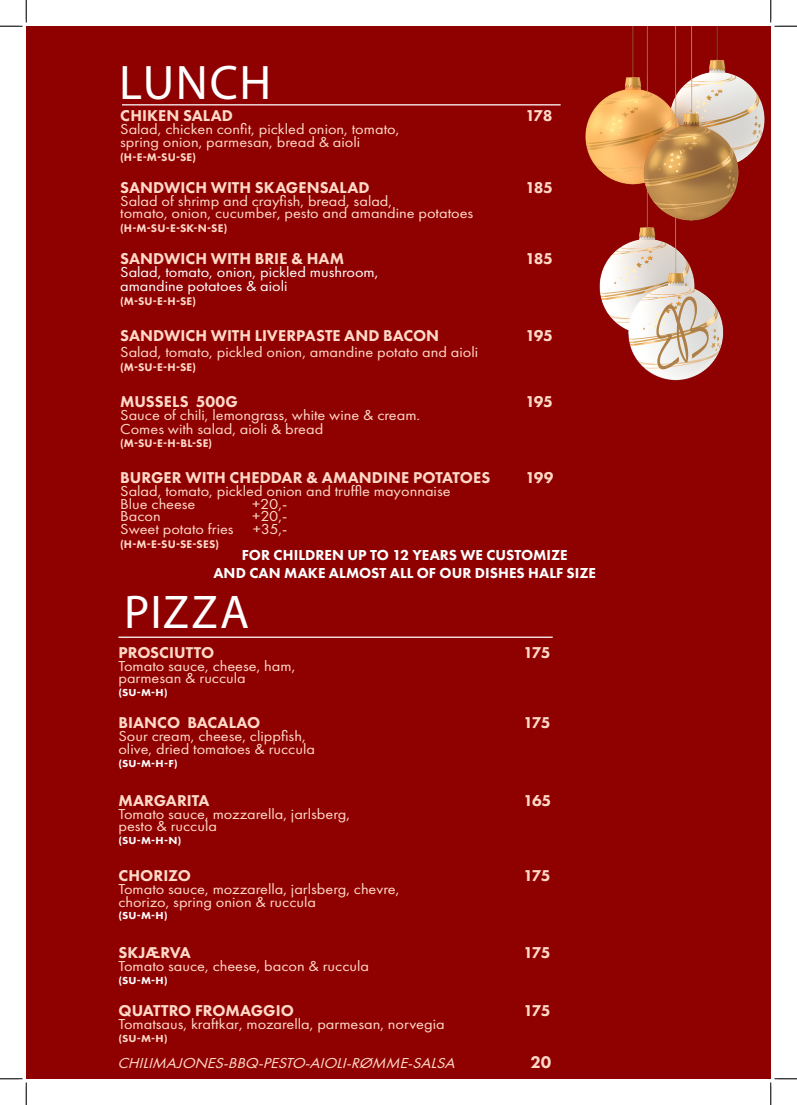
<style>
.page{position:relative;width:797px;height:1105px;background:#fff}
.page>*{position:absolute;margin:0;border:0;box-sizing:border-box;transform-origin:0 0}
.t1{font:48.75px "Myriad Pro";letter-spacing:.03em;color:#fff}
.t2{font:47.5px "Myriad Pro";letter-spacing:.035em;color:#fff}
.t3{font:800 17.5px "Futura PT";color:#ffd9c8}
.t4{font:800 16.25px "Futura PT";color:#ffd9c8}
.t5{font:15px "Futura PT";color:#ffd9c8;scale:1.09 1}
.t6{font:800 15px "Futura PT";letter-spacing:.005em;color:#fcffff}
.t7{font:15px "Futura PT";color:#fff;scale:1.09 1}
.t8{font:italic 15px "Futura PT";color:#ffd9c8;scale:1.09 1}
.t9{font:800 11.38px "Futura PT";letter-spacing:.015em;color:#ffd9c8}
.t10{font:800 10.5px "Futura PT";letter-spacing:.015em;color:#fff;scale:1.09 1}
.t11{font:800 10.5px "Futura PT";color:#ffd9c8;scale:1.09 1}
</style>
<div class="page">
<div style="left:26px;top:26px;width:744px;height:1053px;background:#8f0000"></div>
<hr style="left:122px;top:104px;width:438px;height:1px;background:#fff">
<hr style="left:118px;top:637px;width:434px;height:1px;background:#fff">
<img style="left:585px;top:26px;width:180px;height:355px">
<svg style="left:654px;top:296px;width:55px;height:75px;background:#daccbb"></svg>
<svg style="left:0;top:0;width:27px;height:27px"></svg>
<svg style="left:0;top:1078px;width:27px;height:27px"></svg>
<svg style="left:770px;top:0;width:27px;height:27px"></svg>
<svg style="left:770px;top:1078px;width:27px;height:27px"></svg>
<p class="t1" style="left:119px;top:53px;width:153px">LUNCH</p>
<p class="t4" style="left:120px;top:106px;width:114px">CHIKEN SALAD</p>
<p class="t4" style="left:525px;top:106px;width:29px">178</p>
<p class="t5" style="left:120px;top:120px;width:258px">Salad, chicken confit, pickled onion, tomato,</p>
<p class="t5" style="left:120px;top:133px;width:222px">spring onion, parmesan, bread &amp; aioli</p>
<p class="t9" style="left:120px;top:150px;width:77px">(H-E-M-SU-SE)</p>
<p class="t4" style="left:120px;top:177px;width:251px">SANDWICH WITH SKAGENSALAD</p>
<p class="t4" style="left:525px;top:177px;width:29px">185</p>
<p class="t5" style="left:120px;top:192px;width:251px">Salad of shrimp and crayfish, bread, salad,</p>
<p class="t5" style="left:120px;top:205px;width:325px">tomato, onion, cucumber, pesto and amandine potatoes</p>
<p class="t9" style="left:120px;top:221px;width:108px">(H-M-SU-E-SK-N-SE)</p>
<p class="t4" style="left:120px;top:249px;width:225px">SANDWICH WITH BRIE &amp; HAM</p>
<p class="t4" style="left:525px;top:249px;width:29px">185</p>
<p class="t7" style="left:120px;top:263px;width:238px">Salad, tomato, onion, pickled mushroom,</p>
<p class="t7" style="left:120px;top:277px;width:155px">amandine potatoes &amp; aioli</p>
<p class="t9" style="left:120px;top:294px;width:77px">(M-SU-E-H-SE)</p>
<p class="t4" style="left:120px;top:325px;width:320px">SANDWICH WITH LIVERPASTE AND BACON</p>
<p class="t4" style="left:525px;top:325px;width:29px">195</p>
<p class="t5" style="left:120px;top:343px;width:330px">Salad, tomato, pickled onion, amandine potato and aioli</p>
<p class="t9" style="left:120px;top:360px;width:77px">(M-SU-E-H-SE)</p>
<p class="t4" style="left:120px;top:391px;width:119px">MUSSELS 500G</p>
<p class="t4" style="left:525px;top:391px;width:29px">195</p>
<p class="t5" style="left:120px;top:406px;width:277px">Sauce of chili, lemongrass, white wine &amp; cream.</p>
<p class="t5" style="left:120px;top:420px;width:188px">Comes with salad, aioli &amp; bread</p>
<p class="t9" style="left:120px;top:437px;width:93px">(M-SU-E-H-BL-SE)</p>
<p class="t4" style="left:120px;top:468px;width:371px">BURGER WITH CHEDDAR &amp; AMANDINE POTATOES</p>
<p class="t4" style="left:525px;top:468px;width:30px">199</p>
<p class="t5" style="left:120px;top:482px;width:305px">Salad, tomato, pickled onion and truffle mayonnaise</p>
<p class="t5" style="left:120px;top:495px;width:71px">Blue cheese</p>
<p class="t5" style="left:252px;top:495px;width:34px">+20,-</p>
<p class="t5" style="left:120px;top:508px;width:39px">Bacon</p>
<p class="t5" style="left:252px;top:508px;width:34px">+20,-</p>
<p class="t5" style="left:120px;top:520px;width:106px">Sweet potato fries</p>
<p class="t5" style="left:253px;top:520px;width:33px">+35,-</p>
<p class="t9" style="left:120px;top:537px;width:100px">(H-M-E-SU-SE-SES)</p>
<p class="t6" style="left:242px;top:546px;width:327px">FOR CHILDREN UP TO 12 YEARS WE CUSTOMIZE</p>
<p class="t6" style="left:213px;top:564px;width:384px">AND CAN MAKE ALMOST ALL OF OUR DISHES HALF SIZE</p>
<p class="t2" style="left:124px;top:583px;width:126px">PIZZA</p>
<p class="t4" style="left:118px;top:642px;width:97px">PROSCIUTTO</p>
<p class="t4" style="left:523px;top:642px;width:28px">175</p>
<p class="t5" style="left:118px;top:657px;width:164px">Tomato sauce, cheese, ham,</p>
<p class="t5" style="left:118px;top:669px;width:118px">parmesan &amp; ruccula</p>
<p class="t10" style="left:118px;top:686px;width:47px">(SU-M-H)</p>
<p class="t4" style="left:118px;top:713px;width:143px">BIANCO BACALAO</p>
<p class="t4" style="left:523px;top:713px;width:28px">175</p>
<p class="t5" style="left:118px;top:727px;width:173px">Sour cream, cheese, clippfish,</p>
<p class="t5" style="left:118px;top:740px;width:182px">olive, dried tomatoes &amp; ruccula</p>
<p class="t10" style="left:118px;top:757px;width:56px">(SU-M-H-F)</p>
<p class="t4" style="left:118px;top:790px;width:93px">MARGARITA</p>
<p class="t4" style="left:523px;top:790px;width:29px">165</p>
<p class="t5" style="left:118px;top:805px;width:214px">Tomato sauce, mozzarella, jarlsberg,</p>
<p class="t5" style="left:118px;top:817px;width:92px">pesto &amp; ruccula</p>
<p class="t10" style="left:118px;top:834px;width:59px">(SU-M-H-N)</p>
<p class="t4" style="left:118px;top:865px;width:74px">CHORIZO</p>
<p class="t4" style="left:523px;top:865px;width:28px">175</p>
<p class="t5" style="left:118px;top:880px;width:259px">Tomato sauce, mozzarella, jarlsberg, chevre,</p>
<p class="t5" style="left:118px;top:893px;width:183px">chorizo, spring onion &amp; ruccula</p>
<p class="t10" style="left:118px;top:909px;width:47px">(SU-M-H)</p>
<p class="t4" style="left:118px;top:943px;width:74px">SKJÆRVA</p>
<p class="t4" style="left:523px;top:943px;width:28px">175</p>
<p class="t5" style="left:118px;top:957px;width:231px">Tomato sauce, cheese, bacon &amp; ruccula</p>
<p class="t10" style="left:118px;top:974px;width:47px">(SU-M-H)</p>
<p class="t4" style="left:118px;top:1001px;width:177px">QUATTRO FROMAGGIO</p>
<p class="t4" style="left:523px;top:1001px;width:28px">175</p>
<p class="t5" style="left:118px;top:1015px;width:301px">Tomatsaus, kraftkar, mozarella, parmesan, norvegia</p>
<p class="t11" style="left:118px;top:1032px;width:47px">(SU-M-H)</p>
<p class="t8" style="left:117px;top:1054px;width:315px">CHILIMAJONES-BBQ-PESTO-AIOLI-RØMME-SALSA</p>
<p class="t3" style="left:530px;top:1051px;width:22px">20</p>
</div>
